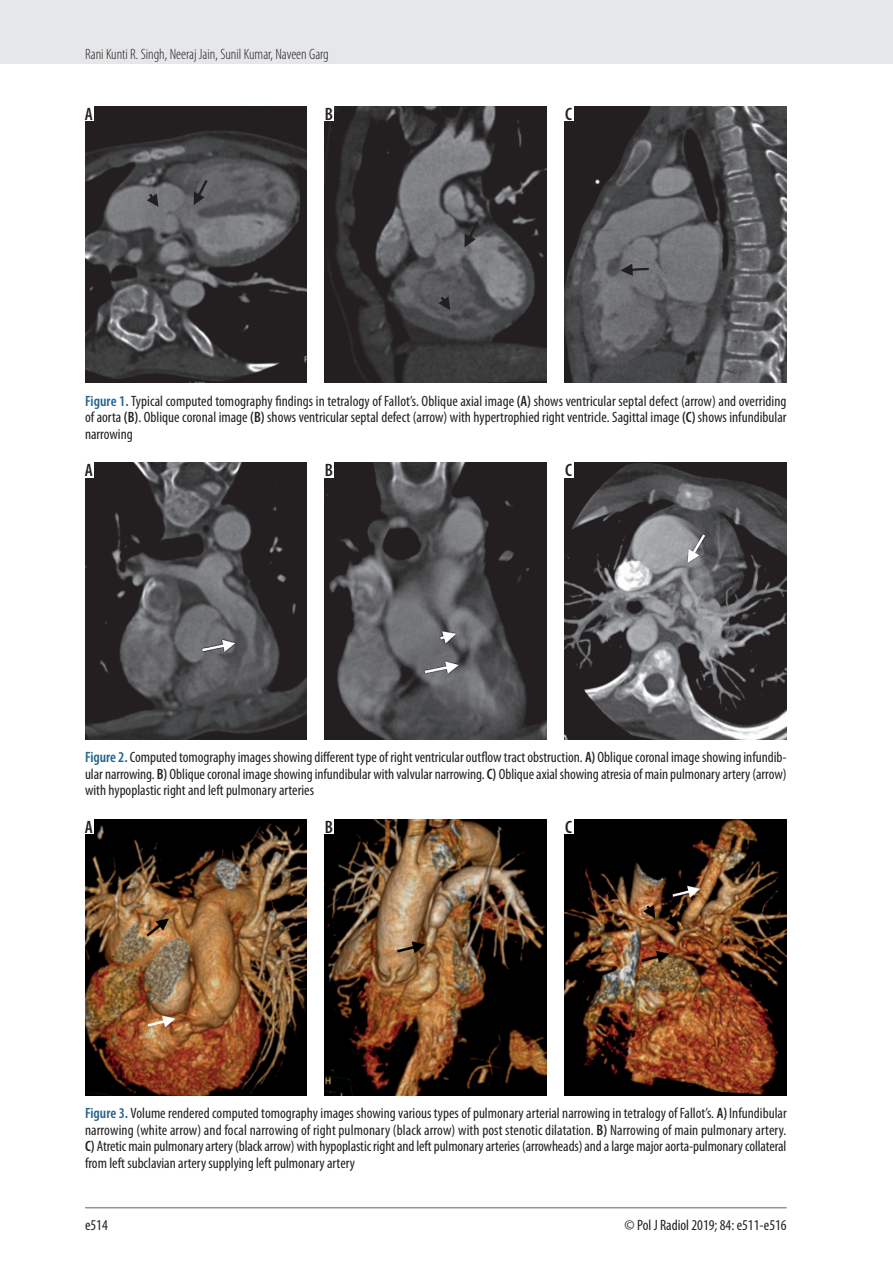
<style>
.page{position:relative;width:893px;height:1263px;background:#fff}
.page>*{position:absolute;margin:0;border:0;box-sizing:border-box;transform-origin:0 0}
.t1{font:600 condensed 18px "Myriad Pro";color:#231f20}
.t2{font:condensed 15px/16.5px "Myriad Pro";color:#231f20;text-align:justify}
.t3{font:300 condensed 15px "Myriad Pro";color:#231f20}
.s1{font-weight:600;color:#24648f}
.s2{font-weight:600}
</style>
<div class="page">
<div style="left:0;top:0;width:893px;height:64px;background:#e6e7e9"></div>
<hr style="left:85px;top:1207px;width:702px;height:1px;background:#939598">
<img style="left:85px;top:106px;width:222px;height:277px">
<img style="left:325px;top:106px;width:222px;height:277px">
<img style="left:565px;top:106px;width:222px;height:277px">
<div style="left:84px;top:106px;width:10px;height:15px;background:#fff"></div>
<div style="left:324px;top:106px;width:10px;height:15px;background:#fff"></div>
<div style="left:564px;top:106px;width:9px;height:15px;background:#fff"></div>
<img style="left:85px;top:463px;width:222px;height:276px">
<img style="left:325px;top:463px;width:222px;height:276px">
<img style="left:565px;top:463px;width:222px;height:276px">
<div style="left:84px;top:462px;width:10px;height:15px;background:#fff"></div>
<div style="left:324px;top:462px;width:10px;height:15px;background:#fff"></div>
<div style="left:564px;top:462px;width:9px;height:15px;background:#fff"></div>
<img style="left:85px;top:819px;width:222px;height:276px">
<img style="left:325px;top:819px;width:222px;height:276px">
<img style="left:565px;top:819px;width:222px;height:276px">
<div style="left:84px;top:818px;width:10px;height:15px;background:#fff"></div>
<div style="left:324px;top:818px;width:10px;height:15px;background:#fff"></div>
<div style="left:564px;top:818px;width:9px;height:15px;background:#fff"></div>
<p class="t3" style="left:85px;top:45px;width:245px">Rani Kunti R. Singh, Neeraj Jain, Sunil Kumar, Naveen Garg</p>
<p class="t1" style="left:85px;top:103px;width:10px">A</p>
<p class="t1" style="left:325px;top:103px;width:10px">B</p>
<p class="t1" style="left:565px;top:103px;width:8px">C</p>
<p class="t2" style="left:85px;top:392px;width:703px"><span class="s1">Figure 1.</span> Typical computed tomography findings in tetralogy of Fallot’s. Oblique axial image <span class="s2">(A)</span> shows ventricular septal defect (arrow) and overriding of aorta <span class="s2">(B)</span>. Oblique coronal image <span class="s2">(B)</span> shows ventricular septal defect (arrow) with hypertrophied right ventricle. Sagittal image <span class="s2">(C)</span> shows infundibular narrowing</p>
<p class="t1" style="left:85px;top:459px;width:10px">A</p>
<p class="t1" style="left:325px;top:459px;width:10px">B</p>
<p class="t1" style="left:565px;top:459px;width:8px">C</p>
<p class="t2" style="left:85px;top:749px;width:703px"><span class="s1">Figure 2.</span> Computed tomography images showing different type of right ventricular outflow tract obstruction. <span class="s2">A)</span> Oblique coronal image showing infundib&shy;ular narrowing. <span class="s2">B)</span> Oblique coronal image showing infundibular with valvular narrowing. <span class="s2">C)</span> Oblique axial showing atresia of main pulmonary artery (arrow) with hypoplastic right and left pulmonary arteries</p>
<p class="t1" style="left:85px;top:816px;width:10px">A</p>
<p class="t1" style="left:325px;top:816px;width:10px">B</p>
<p class="t1" style="left:565px;top:816px;width:8px">C</p>
<p class="t2" style="left:85px;top:1105px;width:703px"><span class="s1">Figure 3.</span> Volume rendered computed tomography images showing various types of pulmonary arterial narrowing in tetralogy of Fallot’s. <span class="s2">A)</span> Infundibular narrowing (white arrow) and focal narrowing of right pulmonary (black arrow) with post stenotic dilatation. <span class="s2">B)</span> Narrowing of main pulmonary artery.<br><span class="s2">C)</span> Atretic main pulmonary artery (black arrow) with hypoplastic right and left pulmonary arteries (arrowheads) and a large major aorta-pulmonary collateral from left subclavian artery supplying left pulmonary artery</p>
<p class="t2" style="left:85px;top:1216px;width:24px">e514</p>
<p class="t2" style="left:625px;top:1216px;width:164px">© Pol J Radiol 2019; 84: e511-e516</p>
</div>
